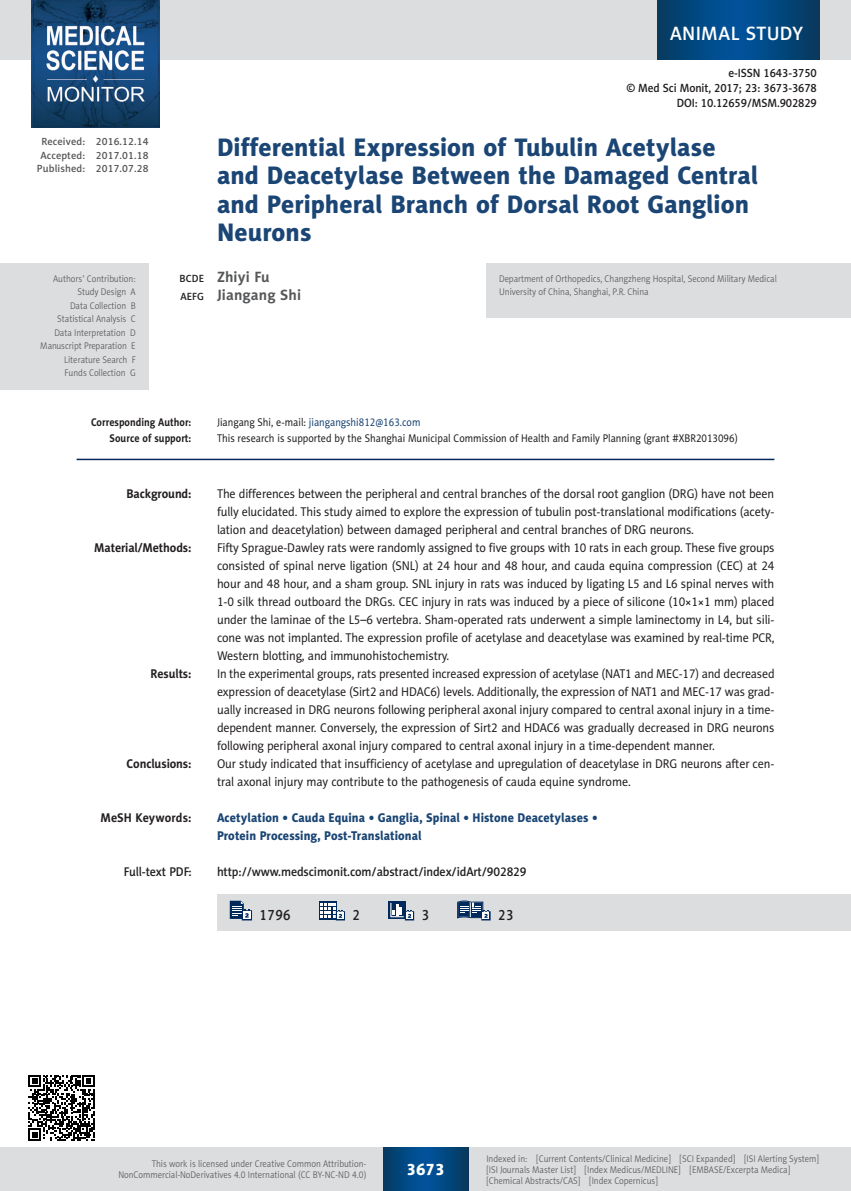
<style>
.page{position:relative;width:851px;height:1191px;background:#fff}
.page>*{position:absolute;margin:0;border:0;box-sizing:border-box;transform-origin:0 0}
.MSM_Tytul{font:25.5px/28.5px "Naomi Sans EFN Heavy";color:#1a4574}
.t1{font:19.5px "Naomi Sans EFN Medium";letter-spacing:.015em;color:#fff}
.t2{font:16.5px "Naomi Sans EFN Heavy";color:#fff}
.MSM_Autorzy{font:700 15px "Naomi Sans EFN";letter-spacing:.01em;color:#57585a}
.MSM_dane{font:15px "Naomi Sans EFN Medium";letter-spacing:.03em;color:#231f20;scale:.9 1}
.MSM_Summary_body{font:12.75px/18px "Naomi Sans EFN";letter-spacing:-.01em;color:#231f20;text-align:justify;scale:.95 1}
.MSM_Summary_body-2{font:12.75px/18px "Naomi Sans EFN";letter-spacing:-.01em;color:#231f20;text-align:justify;scale:.94 1}
.MSM_keywords{font:12.75px/18px "Naomi Sans EFN Heavy";letter-spacing:.005em;color:#1a4574;scale:.95 1}
.MSM_full_text_pdf{font:12.75px "Naomi Sans EFN Medium";letter-spacing:-.01em;color:#231f20;scale:.95 1}
.MSM_Summary_body-3{font:700 12.75px "Naomi Sans EFN";letter-spacing:-.01em;color:#231f20;scale:.95 1}
.MSM_keywords-2{font:700 12.75px "Naomi Sans EFN";letter-spacing:.005em;color:#231f20;scale:.95 1}
.MSM_Summary_body-4{font:700 12.75px "Naomi Sans EFN";letter-spacing:-.01em;color:#231f20;scale:.94 1}
.MSM_full_text_pdf-2{font:12px "Naomi Sans EFN Medium";letter-spacing:-.01em;color:#231f20;scale:.95 1}
.MSM_Support{font:11.25px "Naomi Sans EFN";color:#231f20;scale:.9 1}
.MSM_Adres{font:11.25px "Naomi Sans EFN";color:#1a4574;scale:.9 1}
.MSM_Adres-2{font:700 11.25px "Naomi Sans EFN";color:#231f20;scale:.9 1}
.MSM_Support-2{font:700 11.25px "Naomi Sans EFN";color:#231f20;scale:.9 1}
.t3{font:10.5px "Naomi Sans EFN Medium";letter-spacing:.01em;color:#57585a}
.MSM_Afiliacja{font:9.75px/11.2px "Naomi Sans EFN Light";color:#57585a;scale:.9 1}
.s1{font-family:"Naomi Sans EFN Medium";font-weight:400;font-size:10.5px;color:#231f20}
.s2{color:#231f20}
</style>
<div class="page">
<div style="left:217px;top:894px;width:633px;height:36px;background:#dcdddf"></div>
<svg style="left:230px;top:900px;width:22px;height:20px"></svg>
<div style="left:319px;top:901px;width:17px;height:18px;background:#00295c"></div>
<svg style="left:320px;top:902px;width:25px;height:18px"></svg>
<div style="left:388px;top:901px;width:18px;height:18px;background:#00295c"></div>
<svg style="left:390px;top:903px;width:24px;height:17px"></svg>
<svg style="left:457px;top:900px;width:33px;height:20px"></svg>
<hr style="left:77px;top:459px;width:697px;height:1px;background:#00295c">
<div style="left:0;top:264px;width:148px;height:126px;background:#dcdddf"></div>
<div style="left:486px;top:264px;width:364px;height:54px;background:#dcdddf"></div>
<svg style="left:28px;top:1075px;width:67px;height:66px"></svg>
<div style="left:0;top:1148px;width:850px;height:43px;background:#dcdddf"></div>
<svg style="left:383px;top:1147px;width:85px;height:43px;background:#02477e"></svg>
<div style="left:0;top:0;width:850px;height:60px;background:#dcdddf"></div>
<img style="left:32px;top:0;width:127px;height:128px">
<svg style="left:657px;top:0;width:162px;height:60px;background:#02477e"></svg>
<h2 class="t1" style="left:670px;top:22px;width:134px">ANIMAL STUDY</h2>
<p class="t3" style="left:41px;top:136px;width:109px">Received: 2016.12.14</p>
<p class="t3" style="left:40px;top:149px;width:110px">Accepted: 2017.01.18</p>
<p class="t3" style="left:37px;top:163px;width:113px">Published: 2017.07.28</p>
<p class="MSM_Afiliacja" style="left:53px;top:273px;width:93px">Authors’ Contribution:</p>
<p class="MSM_Afiliacja" style="left:77px;top:286px;width:66px">Study Design A</p>
<p class="MSM_Afiliacja" style="left:70px;top:300px;width:74px">Data Collection B</p>
<p class="MSM_Afiliacja" style="left:57px;top:313px;width:89px">Statistical Analysis C</p>
<p class="MSM_Afiliacja" style="left:54px;top:327px;width:92px">Data Interpretation D</p>
<p class="MSM_Afiliacja" style="left:40px;top:340px;width:107px">Manuscript Preparation E</p>
<p class="MSM_Afiliacja" style="left:64px;top:354px;width:81px">Literature Search F</p>
<p class="MSM_Afiliacja" style="left:65px;top:367px;width:80px">Funds Collection G</p>
<p class="MSM_full_text_pdf-2" style="left:728px;top:66px;width:95px">e-ISSN 1643-3750</p>
<p class="MSM_full_text_pdf-2" style="left:626px;top:81px;width:202px">© Med Sci Monit, 2017; 23: 3673-3678</p>
<p class="MSM_full_text_pdf-2" style="left:676px;top:96px;width:149px">DOI: 10.12659/MSM.902829</p>
<p class="MSM_Tytul" style="left:217px;top:132px;width:542px">Differential Expression of Tubulin Acetylase and Deacetylase Between the Damaged Central and Peripheral Branch of Dorsal Root Ganglion Neurons</p>
<p class="MSM_Autorzy" style="left:179px;top:268px;width:92px"><span class="s1">BCDE</span> Zhiyi Fu</p>
<p class="MSM_Autorzy" style="left:180px;top:286px;width:122px"><span class="s1">AEFG</span> Jiangang Shi</p>
<p class="MSM_Afiliacja" style="left:499px;top:272px;width:310px;line-height:13.5px">Department of Orthopedics, Changzheng Hospital, Second Military Medical<br>University of China, Shanghai, P.R. China</p>
<p class="MSM_Adres-2" style="left:91px;top:415px;width:113px">Corresponding Author:</p>
<p class="MSM_Adres" style="left:217px;top:415px;width:227px"><span class="s2">Jiangang Shi, e-mail:</span> jiangangshi812@163.com</p>
<p class="MSM_Support-2" style="left:110px;top:431px;width:92px">Source of support:</p>
<p class="MSM_Support" style="left:217px;top:431px;width:580px">This research is supported by the Shanghai Municipal Commission of Health and Family Planning (grant #XBR2013096)</p>
<p class="MSM_Summary_body-3" style="left:126px;top:486px;width:70px">Background:</p>
<p class="MSM_Summary_body" style="left:217px;top:485px;width:588px">The differences between the peripheral and central branches of the dorsal root ganglion (DRG) have not been fully elucidated. This study aimed to explore the expression of tubulin post-translational modifications (acety&shy;lation and deacetylation) between damaged peripheral and central branches of DRG neurons.</p>
<p class="MSM_Summary_body-3" style="left:94px;top:540px;width:104px">Material/Methods:</p>
<p class="MSM_Summary_body" style="left:217px;top:539px;width:588px">Fifty Sprague-Dawley rats were randomly assigned to five groups with 10 rats in each group. These five groups consisted of spinal nerve ligation (SNL) at 24 hour and 48 hour, and cauda equina compression (CEC) at 24 hour and 48 hour, and a sham group. SNL injury in rats was induced by ligating L5 and L6 spinal nerves with 1-0 silk thread outboard the DRGs. CEC injury in rats was induced by a piece of silicone (10×1×1 mm) placed under the laminae of the L5–6 vertebra. Sham-operated rats underwent a simple laminectomy in L4, but sili&shy;cone was not implanted. The expression profile of acetylase and deacetylase was examined by real-time PCR, Western blotting, and immunohistochemistry.</p>
<p class="MSM_Summary_body-4" style="left:150px;top:666px;width:45px">Results:</p>
<p class="MSM_Summary_body-2" style="left:217px;top:665px;width:594px">In the experimental groups, rats presented increased expression of acetylase (NAT1 and MEC-17) and decreased expression of deacetylase (Sirt2 and HDAC6) levels. Additionally, the expression of NAT1 and MEC-17 was grad&shy;ually increased in DRG neurons following peripheral axonal injury compared to central axonal injury in a time&shy;dependent manner. Conversely, the expression of Sirt2 and HDAC6 was gradually decreased in DRG neurons following peripheral axonal injury compared to central axonal injury in a time-dependent manner.</p>
<p class="MSM_Summary_body-3" style="left:127px;top:756px;width:70px">Conclusions:</p>
<p class="MSM_Summary_body" style="left:217px;top:755px;width:588px">Our study indicated that insufficiency of acetylase and upregulation of deacetylase in DRG neurons after cen&shy;tral axonal injury may contribute to the pathogenesis of cauda equine syndrome.</p>
<p class="MSM_keywords-2" style="left:100px;top:810px;width:97px">MeSH Keywords:</p>
<p class="MSM_keywords" style="left:217px;top:808px;width:402px">Acetylation • Cauda Equina • Ganglia, Spinal • Histone Deacetylases •<br>Protein Processing, Post-Translational</p>
<p class="MSM_full_text_pdf" style="left:124px;top:864px;width:73px">Full-text PDF:</p>
<p class="MSM_full_text_pdf" style="left:217px;top:864px;width:327px">http://www.medscimonit.com/abstract/index/idArt/902829</p>
<p class="MSM_dane" style="left:259px;top:906px;width:36px">1796</p>
<p class="MSM_dane" style="left:352px;top:906px;width:10px">2</p>
<p class="MSM_dane" style="left:421px;top:906px;width:10px">3</p>
<p class="MSM_dane" style="left:498px;top:906px;width:19px">23</p>
<p class="MSM_Afiliacja" style="left:118px;top:1158px;width:277px;text-align:right">This work is licensed under Creative Common Attribution-<br>NonCommercial-NoDerivatives 4.0 International (CC BY-NC-ND 4.0)</p>
<p class="t2" style="left:406px;top:1159px;width:40px">3673</p>
<p class="MSM_Afiliacja" style="left:486px;top:1152px;width:371px">Indexed in: [Current Contents/Clinical Medicine] [SCI Expanded] [ISI Alerting System] [ISI Journals Master List] [Index Medicus/MEDLINE] [EMBASE/Excerpta Medica] [Chemical Abstracts/CAS] [Index Copernicus]</p>
</div>
